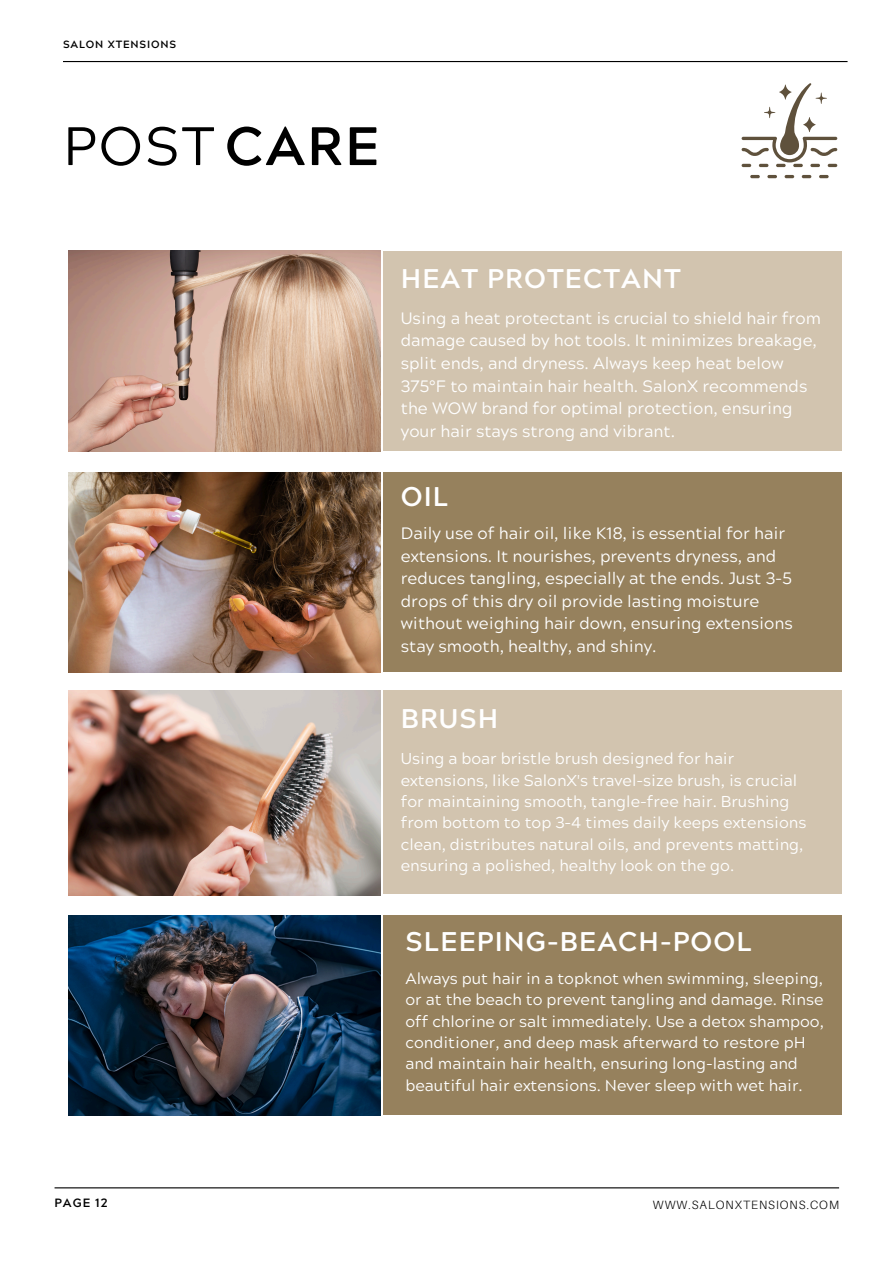
<style>
.page{position:relative;width:894px;height:1264px;background:#fff}
.page>*{position:absolute;margin:0;border:0;box-sizing:border-box;transform-origin:0 0}
.t1{font:54px "Acherus Grotesque";color:#000}
.t2{font:700 27px "Acherus Grotesque";letter-spacing:.04em;color:#fff}
.t3{font:16.5px/22.5px "Acherus Grotesque";color:#fff}
.t4{font:15.75px/21.3px "Acherus Grotesque";color:#fff}
.t5{font:300 12px "Aileron";letter-spacing:.08em;color:#000}
.t6{font:700 12px "Acherus Grotesque";letter-spacing:.08em;color:#000}
.t7{font:700 10.5px "Acherus Grotesque";letter-spacing:.08em;color:#000}
.s1{font-weight:700}
</style>
<div class="page">
<hr style="left:63px;top:61px;width:784px;height:1px;background:#000">
<hr style="left:55px;top:1187px;width:783px;height:1px;background:#000">
<img style="left:69px;top:251px;width:311px;height:200px">
<img style="left:69px;top:472px;width:311px;height:200px">
<img style="left:69px;top:690px;width:311px;height:205px">
<img style="left:69px;top:915px;width:311px;height:200px">
<div style="left:383px;top:251px;width:458px;height:199px;background:#d2c4af"></div>
<div style="left:383px;top:472px;width:458px;height:199px;background:#96815d"></div>
<div style="left:383px;top:690px;width:458px;height:204px;background:#d2c4af"></div>
<div style="left:383px;top:915px;width:458px;height:200px;background:#96815d"></div>
<svg style="left:741px;top:83px;width:96px;height:95px"></svg>
<p class="t7" style="left:63px;top:40px;width:115px">SALON XTENSIONS</p>
<h4 class="t1" style="left:63px;top:124px;width:318px">POST <span class="s1">CARE</span></h4>
<p class="t2" style="left:400px;top:267px;width:281px">HEAT PROTECTANT</p>
<h3 class="t3" style="left:400px;top:309px;width:421px">Using a heat protectant is crucial to shield hair from damage caused by hot tools. It minimizes breakage, split ends, and dryness. Always keep heat below 375°F to maintain hair health. SalonX recommends the WOW brand for optimal protection, ensuring your hair stays strong and vibrant.</h3>
<p class="t2" style="left:400px;top:486px;width:49px">OIL</p>
<h4 class="t3" style="left:400px;top:524px;width:393px">Daily use of hair oil, like K18, is essential for hair extensions. It nourishes, prevents dryness, and reduces tangling, especially at the ends. Just 3-5 drops of this dry oil provide lasting moisture without weighing hair down, ensuring extensions stay smooth, healthy, and shiny.</h4>
<p class="t2" style="left:400px;top:707px;width:99px">BRUSH</p>
<h3 class="t4" style="left:400px;top:750px;width:407px">Using a boar bristle brush designed for hair extensions, like SalonX's travel-size brush, is crucial for maintaining smooth, tangle-free hair. Brushing from bottom to top 3-4 times daily keeps extensions clean, distributes natural oils, and prevents matting, ensuring a polished, healthy look on the go.</h3>
<h3 class="t2" style="left:405px;top:930px;width:348px">SLEEPING-BEACH-POOL</h3>
<h4 class="t4" style="left:405px;top:969px;width:420px">Always put hair in a topknot when swimming, sleeping, or at the beach to prevent tangling and damage. Rinse off chlorine or salt immediately. Use a detox shampoo, conditioner, and deep mask afterward to restore pH and maintain hair health, ensuring long-lasting and beautiful hair extensions. Never sleep with wet hair.</h4>
<p class="t6" style="left:55px;top:1198px;width:54px">PAGE 12</p>
<h4 class="t5" style="left:652px;top:1197px;width:187px">WWW.SALONXTENSIONS.COM</h4>
</div>
